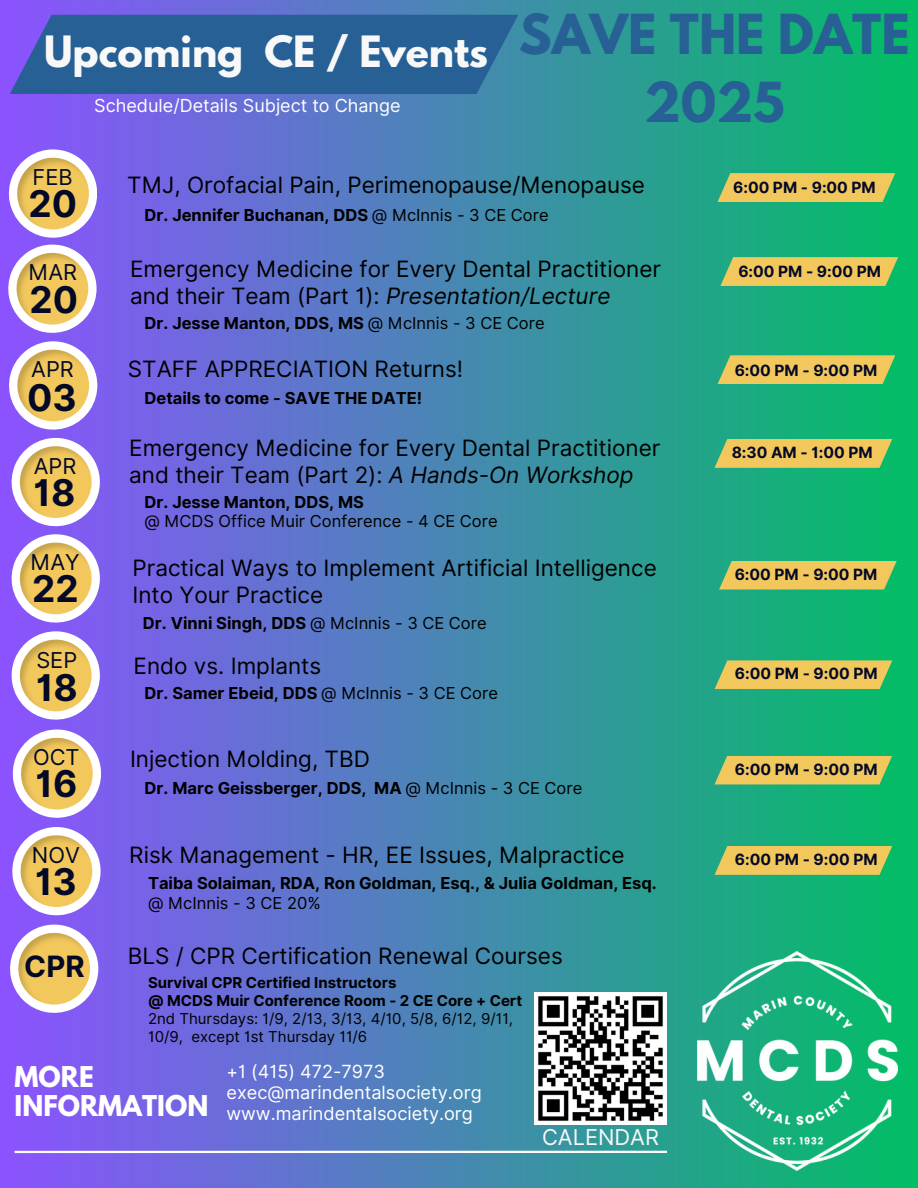
<style>
.page{position:relative;width:918px;height:1188px;background:#fff}
.page>*{position:absolute;margin:0;border:0;box-sizing:border-box;transform-origin:0 0}
.t1{font:700 48.9px/67.5px "League Spartan";color:#276095;text-align:center}
.t2{font:700 38.25px "League Spartan";color:#f8f8f8}
.t3{font:700 36.9px "Inter";color:#030927}
.t4{font:700 29.4px "Inter";color:#030927}
.t5{font:700 25.35px/29.7px "League Spartan";color:#fff}
.t6{font:22.5px/27px "Inter";color:#000}
.t7{font:21.9px "Inter";color:#030927}
.t8{font:21.9px "Inter";color:#f8f8f8}
.t9{font:18.15px "Inter";color:#fff}
.t10{font:18px "Inter";color:#fff}
.t11{font:700 16.5px "Inter";color:#000}
.t12{font:16.5px "Inter";color:#000}
.t13{font:700 15.45px "Inter";color:#030927}
.t14{font:15px/18px "Inter";color:#000}
.t15{font:700 15px "Inter";color:#000}
.s1{font-weight:400}
.s2{font-style:italic}
</style>
<div class="page">
<div style="left:0;top:0;width:918px;height:1188px;background:linear-gradient(to right,#8c52ff,#02be64)"></div>
<svg style="left:10px;top:15px;width:508px;height:79px;background:#2c619a"></svg>
<hr style="left:15px;top:1151px;width:652px;height:2px;background:#fff">
<img style="left:698px;top:952px;width:200px;height:218px">
<svg style="left:719px;top:561px;width:178px;height:29px;background:#dec55e"></svg>
<svg style="left:715px;top:846px;width:177px;height:29px;background:#e1c55d"></svg>
<svg style="left:718px;top:173px;width:177px;height:29px;background:#e1c55d"></svg>
<svg style="left:8px;top:149px;width:89px;height:89px"></svg>
<svg style="left:11px;top:438px;width:89px;height:89px"></svg>
<svg style="left:11px;top:534px;width:89px;height:89px"></svg>
<svg style="left:11px;top:827px;width:89px;height:89px"></svg>
<img style="left:535px;top:993px;width:132px;height:131px">
<svg style="left:9px;top:925px;width:89px;height:88px"></svg>
<svg style="left:8px;top:341px;width:89px;height:89px"></svg>
<svg style="left:718px;top:355px;width:177px;height:29px;background:#e0c55e"></svg>
<svg style="left:7px;top:245px;width:89px;height:88px"></svg>
<svg style="left:720px;top:257px;width:178px;height:29px;background:#e0c55e"></svg>
<svg style="left:715px;top:439px;width:177px;height:29px;background:#e1c55d"></svg>
<svg style="left:715px;top:660px;width:177px;height:29px;background:#dfc55e"></svg>
<svg style="left:11px;top:631px;width:89px;height:89px"></svg>
<svg style="left:715px;top:756px;width:177px;height:28px;background:#e2c55d"></svg>
<svg style="left:12px;top:730px;width:89px;height:88px"></svg>
<h2 class="t2" style="left:44px;top:32px;width:445px">Upcoming CE / Events</h2>
<p class="t10" style="left:94px;top:95px;width:308px">Schedule/Details Subject to Change</p>
<h1 class="t1" style="left:519px;top:7px;width:392px">SAVE THE DATE<br>2025</h1>
<h6 class="t7" style="left:33px;top:164px;width:42px">FEB</h6>
<p class="t3" style="left:29px;top:181px;width:50px">20</p>
<h6 class="t7" style="left:29px;top:259px;width:50px">MAR</h6>
<p class="t3" style="left:30px;top:278px;width:50px">20</p>
<h6 class="t7" style="left:31px;top:356px;width:44px">APR</h6>
<h5 class="t6" style="left:127px;top:171px;width:519px">TMJ, Orofacial Pain, Perimenopause/Menopause</h5>
<p class="t11" style="left:145px;top:205px;width:406px">Dr. Jennifer Buchanan, DDS <span class="s1">@ McInnis - 3 CE Core</span></p>
<h6 class="t6" style="left:130px;top:256px;width:533px">Emergency Medicine for Every Dental Practitioner and their Team (Part 1): <span class="s2">Presentation/Lecture</span></h6>
<p class="t11" style="left:145px;top:313px;width:402px">Dr. Jesse Manton, DDS, MS <span class="s1">@ McInnis - 3 CE Core</span></p>
<p class="t6" style="left:128px;top:356px;width:337px">STAFF APPRECIATION Returns!</p>
<p class="t3" style="left:27px;top:375px;width:51px">03</p>
<p class="t11" style="left:145px;top:389px;width:279px">Details to come - SAVE THE DATE!</p>
<p class="t7" style="left:34px;top:453px;width:44px">APR</p>
<p class="t3" style="left:34px;top:470px;width:43px">18</p>
<h5 class="t7" style="left:31px;top:549px;width:51px">MAY</h5>
<p class="t3" style="left:32px;top:566px;width:48px">22</p>
<p class="t6" style="left:129px;top:435px;width:533px">Emergency Medicine for Every Dental Practitioner and their Team (Part 2): <span class="s2">A Hands-On Workshop</span></p>
<p class="t11" style="left:145px;top:492px;width:221px">Dr. Jesse Manton, DDS, MS</p>
<h5 class="t12" style="left:145px;top:511px;width:355px">@ MCDS Office Muir Conference - 4 CE Core</h5>
<p class="t6" style="left:132px;top:554px;width:526px">Practical Ways to Implement Artificial Intelligence<br>Into Your Practice</p>
<h5 class="t11" style="left:143px;top:613px;width:345px">Dr. Vinni Singh, DDS <span class="s1">@ McInnis - 3 CE Core</span></h5>
<p class="t13" style="left:733px;top:178px;width:144px">6:00 PM - 9:00 PM</p>
<p class="t13" style="left:738px;top:262px;width:144px">6:00 PM - 9:00 PM</p>
<p class="t13" style="left:735px;top:361px;width:144px">6:00 PM - 9:00 PM</p>
<h5 class="t13" style="left:732px;top:443px;width:143px">8:30 AM - 1:00 PM</h5>
<h6 class="t13" style="left:735px;top:565px;width:144px">6:00 PM - 9:00 PM</h6>
<h5 class="t7" style="left:36px;top:647px;width:42px">SEP</h5>
<p class="t3" style="left:36px;top:665px;width:43px">18</p>
<p class="t7" style="left:33px;top:744px;width:48px">OCT</p>
<p class="t3" style="left:36px;top:762px;width:43px">16</p>
<p class="t7" style="left:32px;top:842px;width:49px">NOV</p>
<p class="t3" style="left:35px;top:859px;width:43px">13</p>
<p class="t4" style="left:24px;top:949px;width:62px">CPR</p>
<p class="t6" style="left:134px;top:653px;width:189px">Endo vs. Implants</p>
<p class="t13" style="left:735px;top:665px;width:144px">6:00 PM - 9:00 PM</p>
<p class="t11" style="left:145px;top:683px;width:355px">Dr. Samer Ebeid, DDS <span class="s1">@ McInnis - 3 CE Core</span></p>
<h6 class="t6" style="left:130px;top:746px;width:241px">Injection Molding, TBD</h6>
<p class="t11" style="left:145px;top:778px;width:439px">Dr. Marc Geissberger, DDS, MA <span class="s1">@ McInnis - 3 CE Core</span></p>
<p class="t13" style="left:735px;top:760px;width:144px">6:00 PM - 9:00 PM</p>
<p class="t6" style="left:129px;top:842px;width:497px">Risk Management - HR, EE Issues, Malpractice</p>
<h6 class="t13" style="left:735px;top:850px;width:144px">6:00 PM - 9:00 PM</h6>
<p class="t11" style="left:148px;top:874px;width:510px">Taiba Solaiman, RDA, Ron Goldman, Esq., &amp; Julia Goldman, Esq.</p>
<h5 class="t12" style="left:148px;top:893px;width:174px">@ McInnis - 3 CE 20%</h5>
<p class="t6" style="left:128px;top:942px;width:436px">BLS / CPR Certification Renewal Courses</p>
<h6 class="t15" style="left:148px;top:974px;width:250px">Survival CPR Certified Instructors</h6>
<p class="t15" style="left:148px;top:992px;width:376px">@ MCDS Muir Conference Room - 2 CE Core + Cert</p>
<p class="t14" style="left:148px;top:1010px;width:367px">2nd Thursdays: 1/9, 2/13, 3/13, 4/10, 5/8, 6/12, 9/11,<br>10/9, except 1st Thursday 11/6</p>
<p class="t5" style="left:15px;top:1065px;width:195px">MORE<br>INFORMATION</p>
<p class="t9" style="left:226px;top:1060px;width:160px">+1 (415) 472-7973</p>
<h5 class="t9" style="left:226px;top:1082px;width:257px">exec@marindentalsociety.org</h5>
<p class="t9" style="left:226px;top:1103px;width:248px">www.marindentalsociety.org</p>
<h6 class="t8" style="left:542px;top:1124px;width:119px">CALENDAR</h6>
</div>
